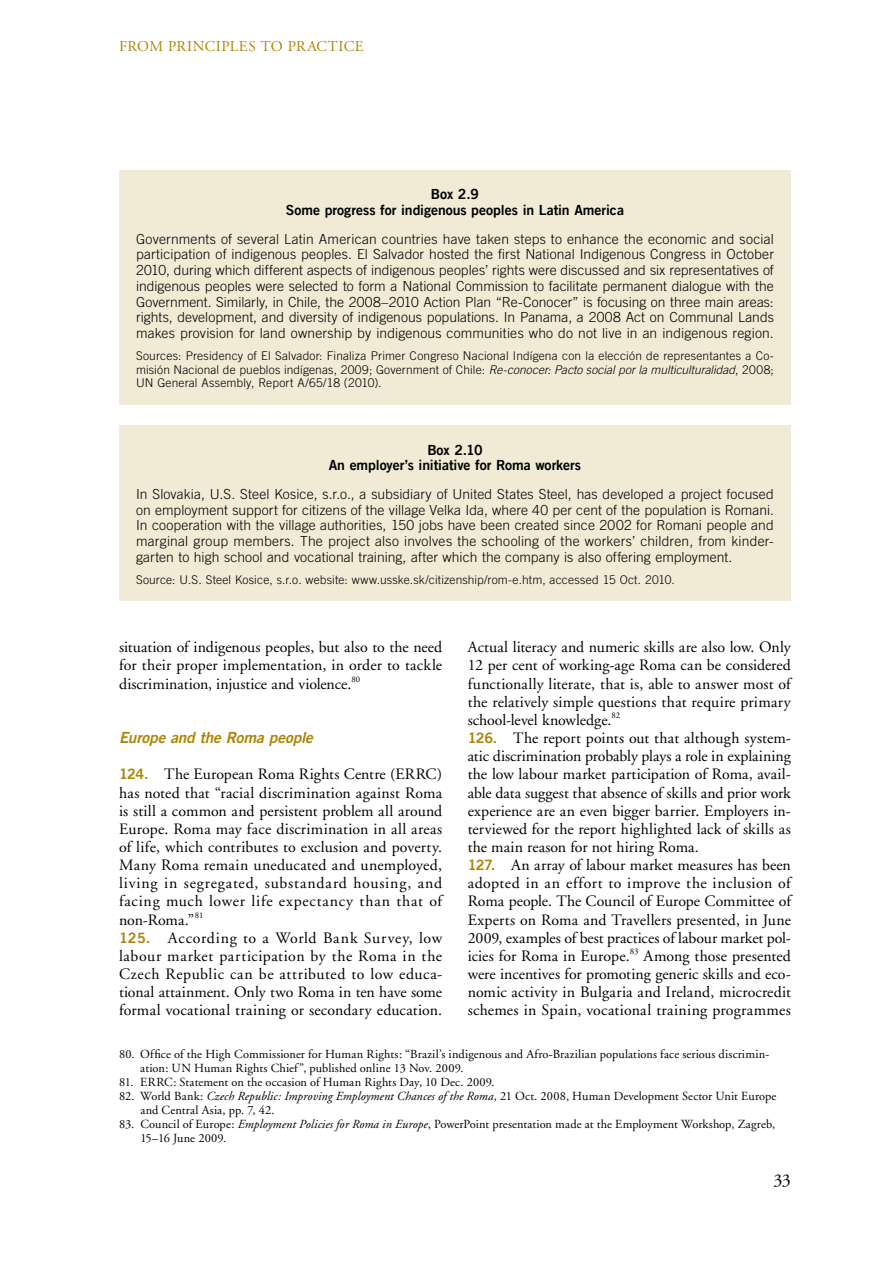
<style>
.page{position:relative;width:893px;height:1263px;background:#fff}
.page>*{position:absolute;margin:0;border:0;box-sizing:border-box;transform-origin:0 0}
.t1{font:18px "Adobe Garamond";color:#000}
.t2{font:15.9px/18.1px "Adobe Garamond";letter-spacing:.01em;color:#000}
.t3{font:15.3px "Trade Gothic LT Com Bd 2 Obl";letter-spacing:-.005em;color:#ad8505}
.t4{font:15px "Adobe Garamond";color:#ad8505}
.t5{font:14.1px/15.8px "Trade Gothic LT Com Bd 2";letter-spacing:-.005em;color:#000;text-align:center}
.t6{font:300 13.8px/15.8px "Trade Gothic LT Com";letter-spacing:.01em;color:#000;text-align:justify}
.t7{font:12.3px/14px "Adobe Garamond";letter-spacing:.01em;color:#000}
.t8{font:300 12px/13.5px "Trade Gothic LT Com";letter-spacing:.015em;color:#000;text-align:justify}
.s1{font-style:italic}
.s2{font-family:"Trade Gothic LT Com Bd 2";font-size:14.4px;color:#ad8505}
</style>
<div class="page">
<div style="left:119px;top:170px;width:672px;height:234px;background:#f1ead5"></div>
<div style="left:119px;top:425px;width:672px;height:176px;background:#f1ead5"></div>
<p class="t4" style="left:119px;top:38px;width:22px">From</p>
<p class="t4" style="left:168px;top:38px;width:10px">principles</p>
<p class="t4" style="left:261px;top:38px;width:38px">to practice</p>
<p class="t5" style="left:286px;top:186px;width:340px">Box 2.9<br>Some progress for indigenous peoples in Latin America</p>
<p class="t6" style="left:136px;top:231px;width:639px">Governments of several Latin American countries have taken steps to enhance the economic and social participation of indigenous peoples. El Salvador hosted the first National Indigenous Congress in October 2010, during which different aspects of indigenous peoples’ rights were discussed and six representatives of indigenous peoples were selected to form a National Commission to facilitate permanent dialogue with the Government. Similarly, in Chile, the 2008–2010 Action Plan “Re-Conocer” is focusing on three main areas: rights, development, and diversity of indigenous populations. In Panama, a 2008 Act on Communal Lands makes provision for land ownership by indigenous communities who do not live in an indigenous region.</p>
<p class="t8" style="left:136px;top:349px;width:639px">Sources: Presidency of El Salvador: Finaliza Primer Congreso Nacional Indígena con la elección de representantes a Co&shy;misión Nacional de pueblos indígenas, 2009; Government of Chile: <span class="s1">Re-conocer: Pacto social por la multiculturalidad</span>, 2008; UN General Assembly, Report A/65/18 (2010).</p>
<p class="t5" style="left:329px;top:441px;width:254px">Box 2.10<br>An employer’s initiative for Roma workers</p>
<p class="t6" style="left:136px;top:486px;width:639px">In Slovakia, U.S. Steel Kosice, s.r.o., a subsidiary of United States Steel, has developed a project focused on employment support for citizens of the village Velka Ida, where 40 per cent of the population is Romani.<br>In cooperation with the village authorities, 150 jobs have been created since 2002 for Romani people and marginal group members. The project also involves the schooling of the workers’ children, from kinder&shy;garten to high school and vocational training, after which the company is also offering employment.</p>
<p class="t8" style="left:136px;top:573px;width:540px">Source: U.S. Steel Kosice, s.r.o. website: www.usske.sk/citizenship/rom-e.htm, accessed 15 Oct. 2010.</p>
<p class="t2" style="left:119px;top:639px;width:325px;text-align:justify">situation of indigenous peoples, but also to the need for their proper implementation, in order to tackle discrimination, injustice and violence.<sup>80</sup></p>
<p class="t3" style="left:119px;top:728px;width:195px">Europe and the Roma people</p>
<p class="t2" style="left:119px;top:766px;width:325px"><span class="s2">124.</span> The European Roma Rights Centre (ERRC) has noted that “racial discrimination against Roma is still a common and persistent problem all around Europe. Roma may face discrimination in all areas of life, which contributes to exclusion and poverty.<br>Many Roma remain uneducated and unemployed, living in segregated, substandard housing, and facing much lower life expectancy than that of non-Roma.”<sup>81<br></sup><span class="s2">125.</span> According to a World Bank Survey, low labour market participation by the Roma in the Czech Republic can be attributed to low educa&shy;tional attainment. Only two Roma in ten have some formal vocational training or secondary education.</p>
<p class="t2" style="left:468px;top:639px;width:325px">Actual literacy and numeric skills are also low. Only 12 per cent of working-age Roma can be considered functionally literate, that is, able to answer most of the relatively simple questions that require primary school-level knowledge.<sup>82<br></sup><span class="s2">126.</span> The report points out that although system&shy;atic discrimination probably plays a role in explaining the low labour market participation of Roma, avail&shy;able data suggest that absence of skills and prior work experience are an even bigger barrier. Employers in&shy;terviewed for the report highlighted lack of skills as the main reason for not hiring Roma.<br><span class="s2">127.</span> An array of labour market measures has been adopted in an effort to improve the inclusion of Roma people. The Council of Europe Committee of Experts on Roma and Travellers presented, in June 2009, examples of best practices of labour market pol&shy;icies for Roma in Europe.<sup>83</sup> Among those presented were incentives for promoting generic skills and eco&shy;nomic activity in Bulgaria and Ireland, microcredit schemes in Spain, vocational training programmes</p>
<p class="t7" style="left:140px;top:1048px;width:630px;text-indent:-21px">80. Office of the High Commissioner for Human Rights: “Brazil’s indigenous and Afro-Brazilian populations face serious discrimin&shy;ation: UN Human Rights Chief”, published online 13 Nov. 2009.</p>
<p class="t7" style="left:119px;top:1076px;width:377px">81. ERRC: Statement on the occasion of Human Rights Day, 10 Dec. 2009.</p>
<p class="t7" style="left:140px;top:1090px;width:638px;text-indent:-21px">82. World Bank: <span class="s1">Czech Republic: Improving Employment Chances of the Roma</span>, 21 Oct. 2008, Human Development Sector Unit Europe and Central Asia, pp. 7, 42.</p>
<p class="t7" style="left:140px;top:1118px;width:636px;text-indent:-21px">83. Council of Europe: <span class="s1">Employment Policies for Roma in Europe</span>, PowerPoint presentation made at the Employment Workshop, Zagreb,<br>15–16 June 2009.</p>
<p class="t1" style="left:774px;top:1171px;width:19px">33</p>
</div>
